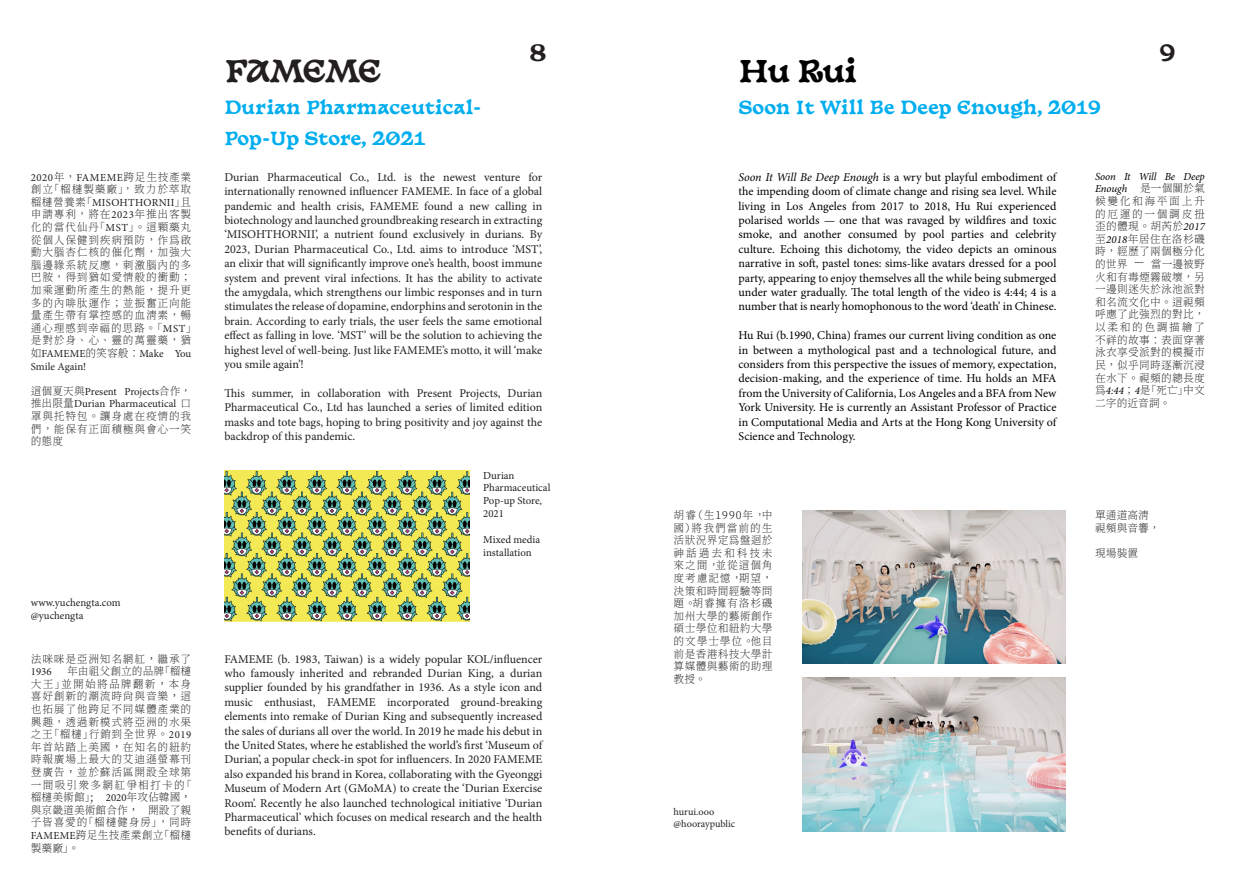
<style>
.page{position:relative;width:1259px;height:893px;background:#fff}
.page>*{position:absolute;margin:0;border:0;box-sizing:border-box;transform-origin:0 0}
.t1{font:700 30px "Basteleur";letter-spacing:-.06em;color:#231f20}
.t2{font:700 30px "Basteleur";color:#000}
.t3{font:700 22.5px "Basteleur";color:#231f20}
.t4{font:700 18px/31.5px "Basteleur";color:#00aeef}
.t5{font:12px/14.4px "Minion Pro";color:#231f20;text-align:justify}
.t6{font:12px/14.4px "Minion Pro";letter-spacing:-.005em;color:#000;text-align:justify}
.t7{font:10.8px/12.6px "Gen Ryu Min TW EL";letter-spacing:.02em;color:#231f20;text-align:justify}
.t8{font:10.8px/12.9px "Minion Pro";color:#231f20}
.t9{font:10.8px/12.6px "Gen Ryu Min TW EL";letter-spacing:.065em;color:#231f20}
.t10{font:10.2px "Minion Pro";color:#231f20}
.s1{font-family:"Minion Pro"}
.s2{font-family:"Minion Pro";font-style:italic;color:#000}
.s3{font-style:italic}
.s4{font-family:"Gen Ryu Min TW R"}
.s5{color:#000}
</style>
<div class="page">
<img style="left:803px;top:510px;width:262px;height:154px">
<img style="left:224px;top:471px;width:246px;height:150px">
<img style="left:803px;top:678px;width:262px;height:153px">
<p class="t7" style="left:31px;top:171px;width:162px"><span class="s1">2020</span>年，<span class="s1">FAMEME</span>跨足生技產業創立「榴槤製藥廠」，致力於萃取榴槤營養素「<span class="s1">MISOHTHORNII</span>」且申請專利，將在<span class="s1">2023</span>年推出客製化的當代仙丹「<span class="s1">MST</span>」。這顆藥丸從個人保健到疾病預防，作為啟動大腦杏仁核的催化劑，加強大腦邊緣系統反應，刺激腦內的多巴胺，得到猶如愛情般的衝動；加乘運動所產生的熱能，提升更多的內啡肽運作；並振奮正向能量產生帶有掌控感的血清素，暢通心理感到幸福的思路。「<span class="s1">MST</span>」是對於身、心、靈的萬靈藥，猶如<span class="s1">FAMEME</span>的笑容般：<span class="s1">Make You Smile Again!</span></p>
<p class="t7" style="left:31px;top:385px;width:162px">這個夏天與<span class="s1">Present Projects</span>合作，推出限量<span class="s1">Durian Pharmaceutical</span> 口罩與托特包。讓身處在疫情的我們，能保有正面積極與會心一笑的態度</p>
<h2 class="t3" style="left:530px;top:33px;width:18px">8</h2>
<h2 class="t3" style="left:1159px;top:33px;width:18px">9</h2>
<p class="t2" style="left:738px;top:46px;width:120px">Hu Rui</p>
<p class="t4" style="left:738px;top:90px;width:364px">Soon It Will Be Deep Enough, 2019</p>
<p class="t1" style="left:224px;top:46px;width:158px">FAMEME</p>
<p class="t4" style="left:224px;top:90px;width:258px">Durian Pharmaceutical-<br>Pop-Up Store, 2021</p>
<p class="t5" style="left:224px;top:170px;width:319px">Durian Pharmaceutical Co., Ltd. is the newest venture for internationally renowned influencer FAMEME. In face of a global pandemic and health crisis, FAMEME found a new calling in biotechnology and launched groundbreaking research in extracting ‘MISOHTHORNII’, a nutrient found exclusively in durians. By 2023, Durian Pharmaceutical Co., Ltd. aims to introduce ‘MST’, an elixir that will significantly improve one’s health, boost immune system and prevent viral infections. It has the ability to activate the amygdala, which strengthens our limbic responses and in turn stimulates the release of dopamine, endorphins and serotonin in the brain. According to early trials, the user feels the same emotional effect as falling in love. ‘MST’ will be the solution to achieving the highest level of well-being. Just like FAMEME’s motto, it will ‘make you smile again’!</p>
<p class="t5" style="left:224px;top:386px;width:319px">This summer, in collaboration with Present Projects, Durian Pharmaceutical Co., Ltd has launched a series of limited edition masks and tote bags, hoping to bring positivity and joy against the backdrop of this pandemic.</p>
<p class="t7" style="left:1095px;top:170px;width:111px"><span class="s2">Soon It Will Be Deep Enough</span> 是一個關於氣候變化和海平面上升的厄運的一個調皮扭歪的體現。胡芮於<span class="s2">2017</span>至<span class="s2">2018</span>年居住在洛杉磯時，經歷了兩個極分化的世界 <sup>—</sup> 當一邊被野火和有毒煙霧破壞，另一邊則迷失於泳池派對和名流文化中。這視頻呼應了此強烈的對比，以柔和的色調描繪了不祥的故事：表面穿著泳衣享受派對的模擬市民，似乎同時逐漸沉浸在水下。視頻的總長度為<span class="s2">4:44</span>；<span class="s2">4</span>是「死亡」中文二字的近音詞。</p>
<p class="t6" style="left:738px;top:170px;width:319px"><span class="s3">Soon It Will Be Deep Enough</span> is a wry but playful embodiment of the impending doom of climate change and rising sea level. While living in Los Angeles from 2017 to 2018, Hu Rui experienced polarised worlds — one that was ravaged by wildfires and toxic smoke, and another consumed by pool parties and celebrity culture. Echoing this dichotomy, the video depicts an ominous narrative in soft, pastel tones: sims-like avatars dressed for a pool party, appearing to enjoy themselves all the while being submerged under water gradually. The total length of the video is 4:44; 4 is a number that is nearly homophonous to the word ‘death’ in Chinese.</p>
<p class="t6" style="left:738px;top:328px;width:319px">Hu Rui (b.1990, China) frames our current living condition as one in between a mythological past and a technological future, and considers from this perspective the issues of memory, expectation, decision-making, and the experience of time. Hu holds an MFA from the University of California, Los Angeles and a BFA from New York University. He is currently an Assistant Professor of Practice in Computational Media and Arts at the Hong Kong University of Science and Technology.</p>
<p class="t8" style="left:31px;top:596px;width:91px">www.yuchengta.com</p>
<p class="t8" style="left:31px;top:609px;width:54px">@yuchengta</p>
<p class="t8" style="left:483px;top:469px;width:69px">Durian<br>Pharmaceutical</p>
<p class="t8" style="left:483px;top:495px;width:60px">Pop-up Store,</p>
<p class="t8" style="left:483px;top:508px;width:22px">2021</p>
<p class="t8" style="left:483px;top:533px;width:59px">Mixed media installation</p>
<p class="t9" style="left:31px;top:652px;width:162px">法咪咪是亞洲知名網紅<span class="s4">，</span>繼承了<br><span class="s1">1936</span></p>
<p class="t7" style="left:31px;top:665px;width:162px;text-indent:36px">年由祖父創立的品牌「榴槤大王」並開始將品牌翻新<span class="s4">，</span>本身喜好創新的潮流時尚與音樂<span class="s4">，</span>這也拓展了他跨足不同媒體產業的興趣，透過新模式將亞洲的水果之王「榴槤」行銷到全世界<span class="s4">。</span><span class="s1">2019</span>年首站踏上美國<span class="s4">，</span>在知名的紐約時報廣場上最大的艾迪遜螢幕刊登廣告<span class="s4">，</span>並於蘇活區開設全球第一間吸引眾多網紅爭相打卡的「榴槤美術館」<span class="s4">;</span> <span class="s1">2020</span>年攻佔韓國<span class="s4">，</span>與京畿道美術館合作<span class="s4">，</span> 開設了親子皆喜愛的「榴槤健身房」，同時<span class="s1">FAMEME</span>跨足生技產業創立「榴槤製藥廠」<span class="s4">。</span></p>
<p class="t5" style="left:224px;top:651px;width:319px">FAMEME (b. 1983, Taiwan) is a widely popular KOL/influencer who famously inherited and rebranded Durian King, a durian supplier founded by his grandfather in 1936. As a style icon and music enthusiast, FAMEME incorporated ground-breaking elements into remake of Durian King and subsequently increased the sales of durians all over the world. In 2019 he made his debut in the United States, where he established the world’s first ‘Museum of Durian’, a popular check-in spot for influencers. In 2020 FAMEME also expanded his brand in Korea, collaborating with the Gyeonggi Museum of Modern Art (GMoMA) to create the ‘Durian Exercise Room’. Recently he also launched technological initiative ‘Durian Pharmaceutical’ which focuses on medical research and the health benefits of durians.</p>
<p class="t7" style="left:673px;top:509px;width:101px">胡睿（生<span class="s5">1990</span>年，中國）將我們當前的生活狀況界定為盤迴於神話過去和科技未來之間，並從這個角度考慮記憶，期望，決策和時間經驗等問題。胡睿擁有洛杉磯加州大學的藝術創作碩士學位和紐約大學的文學士學位。他目前是香港科技大學計算媒體與藝術的助理教授。</p>
<p class="t10" style="left:673px;top:805px;width:42px">hurui.ooo</p>
<p class="t10" style="left:673px;top:817px;width:63px">@hooraypublic</p>
<p class="t7" style="left:1095px;top:509px;width:55px">單通道高清</p>
<p class="t7" style="left:1095px;top:521px;width:66px">視頻與音響，</p>
<p class="t7" style="left:1095px;top:547px;width:45px">現場裝置</p>
</div>
